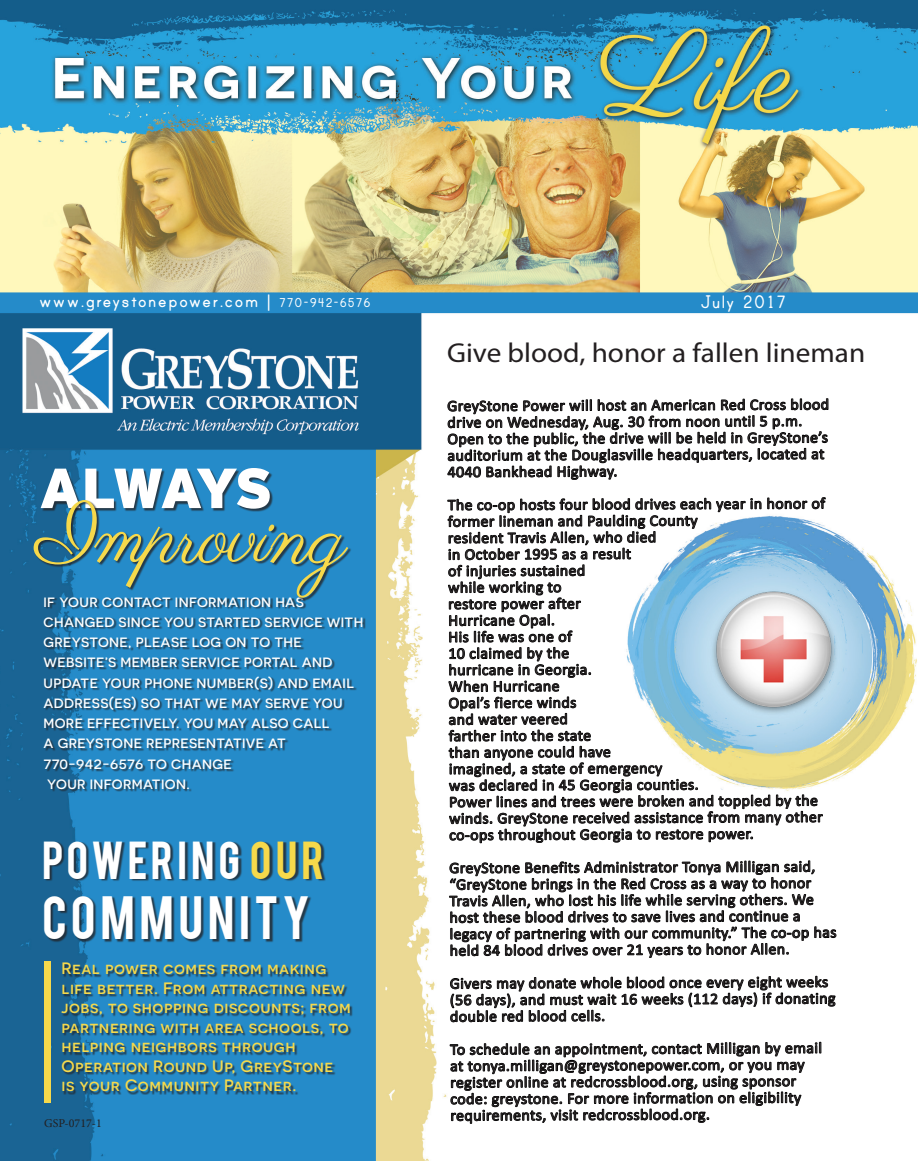
<style>
.page{position:relative;width:918px;height:1161px;background:#fff}
.page>*{position:absolute;margin:0;border:0;box-sizing:border-box;transform-origin:0 0}
.t1{font:81px "Parisienne";letter-spacing:-.01em;color:#f6d94b}
.t2{font:900 56.4px "Interstate";letter-spacing:-.07em;color:#fff}
.t3{font:48px "Bebas";letter-spacing:.095em;color:#fff}
.t4{font:42px "Bebas";letter-spacing:.09em;color:#fff}
.t5{font:27.45px "Myriad Pro";color:#231f20;scale:1.06 1}
.t6{font:700 21px "Print";letter-spacing:.05em;color:#fff}
.t7{font:500 16.5px/19.5px "Novecentosanswide";letter-spacing:.03em;color:#f6d94b}
.t8{font:15.75px/16.5px "Calibri";letter-spacing:.015em;color:#231f20}
.t9{font:500 13.5px/20.2px "Novecentosanswide";letter-spacing:.03em;color:#fff}
.t10{font:12px "Minion Pro";color:#231f20}
.s1{font-size:15px}
.s2{color:#f6d94b}
</style>
<div class="page">
<img style="left:0;top:0;width:918px;height:1161px">
<svg style="left:447px;top:398px;width:382px;height:82px"></svg>
<svg style="left:447px;top:497px;width:379px;height:347px"></svg>
<svg style="left:449px;top:860px;width:388px;height:98px"></svg>
<svg style="left:450px;top:976px;width:386px;height:46px"></svg>
<svg style="left:449px;top:1042px;width:373px;height:82px"></svg>
<img style="left:708px;top:585px;width:132px;height:132px">
<div style="left:44px;top:961px;width:7px;height:142px;background:#f6d94b"></div>
<div style="left:45px;top:598px;width:321px;height:194px;background:#231f20;opacity:.75"></div>
<div style="left:42px;top:469px;width:231px;height:43px;background:#231f20;opacity:.75"></div>
<div style="left:35px;top:500px;width:317px;height:101px;background:#231f20;opacity:.75"></div>
<div style="left:45px;top:842px;width:281px;height:101px;background:#231f20;opacity:.75"></div>
<div style="left:62px;top:964px;width:291px;height:131px;background:#231f20;opacity:.75"></div>
<p class="t6" style="left:39px;top:291px;width:334px">www.greystonepower.com | <span class="s1">770-942-6576</span></p>
<p class="t6" style="left:700px;top:292px;width:87px">July 2017</p>
<p class="t2" style="left:39px;top:456px;width:235px">ALWAYS</p>
<p class="t1" style="left:36px;top:487px;width:312px">Improving</p>
<p class="t9" style="left:44px;top:592px;width:321px">IF YOUR CONTACT INFORMATION HAS<br>CHANGED SINCE YOU STARTED SERVICE WITH<br>GREYSTONE, PLEASE LOG ON TO THE</p>
<p class="t9" style="left:44px;top:652px;width:290px">WEBSITE’S MEMBER SERVICE PORTAL AND</p>
<p class="t9" style="left:44px;top:673px;width:312px">UPDATE YOUR PHONE NUMBER(S) AND EMAIL<br>ADDRESS(ES) SO THAT WE MAY SERVE YOU<br>MORE EFFECTIVELY. YOU MAY ALSO CALL</p>
<p class="t9" style="left:44px;top:733px;width:244px">A GREYSTONE REPRESENTATIVE AT</p>
<p class="t9" style="left:44px;top:754px;width:190px">770-942-6576 TO CHANGE</p>
<p class="t9" style="left:47px;top:774px;width:144px">YOUR INFORMATION.</p>
<p class="t4" style="left:42px;top:829px;width:284px">POWERING <span class="s2">OUR</span></p>
<p class="t3" style="left:42px;top:883px;width:270px">COMMUNITY</p>
<p class="t7" style="left:62px;top:959px;width:291px">Real power comes from making life better. From attracting new jobs, to shopping discounts; from partnering with area schools, to helping neighbors through</p>
<p class="t7" style="left:62px;top:1056px;width:273px">Operation Round Up, GreyStone is your Community Partner.</p>
<p class="t10" style="left:44px;top:1115px;width:59px">GSP-0717-1</p>
<p class="t5" style="left:447px;top:336px;width:396px">Give blood, honor a fallen lineman</p>
<p class="t8" style="left:447px;top:397px;width:383px">GreyStone Power will host an American Red Cross blood drive on Wednesday, Aug. 30 from noon until 5 p.m.<br>Open to the public, the drive will be held in GreyStone’s auditorium at the Douglasville headquarters, located at 4040 Bankhead Highway.</p>
<p class="t8" style="left:448px;top:496px;width:379px">The co-op hosts four blood drives each year in honor of former lineman and Paulding County<br>resident Travis Allen, who died<br>in October 1995 as a result<br>of injuries sustained<br>while working to<br>restore power after<br>Hurricane Opal.<br>His life was one of<br>10 claimed by the<br>hurricane in Georgia.<br>When Hurricane<br>Opal’s fierce winds<br>and water veered<br>farther into the state<br>than anyone could have<br>imagined, a state of emergency<br>was declared in 45 Georgia counties.<br>Power lines and trees were broken and toppled by the winds. GreyStone received assistance from many other co-ops throughout Georgia to restore power.</p>
<p class="t8" style="left:449px;top:859px;width:389px">GreyStone Benefits Administrator Tonya Milligan said, “GreyStone brings in the Red Cross as a way to honor Travis Allen, who lost his life while serving others. We host these blood drives to save lives and continue a legacy of partnering with our community.” The co-op has held 84 blood drives over 21 years to honor Allen.</p>
<p class="t8" style="left:450px;top:974px;width:387px">Givers may donate whole blood once every eight weeks (56 days), and must wait 16 weeks (112 days) if donating double red blood cells.</p>
<p class="t8" style="left:450px;top:1040px;width:373px">To schedule an appointment, contact Milligan by email at tonya.milligan@greystonepower.com, or you may register online at redcrossblood.org, using sponsor code: greystone. For more information on eligibility requirements, visit redcrossblood.org.</p>
</div>
